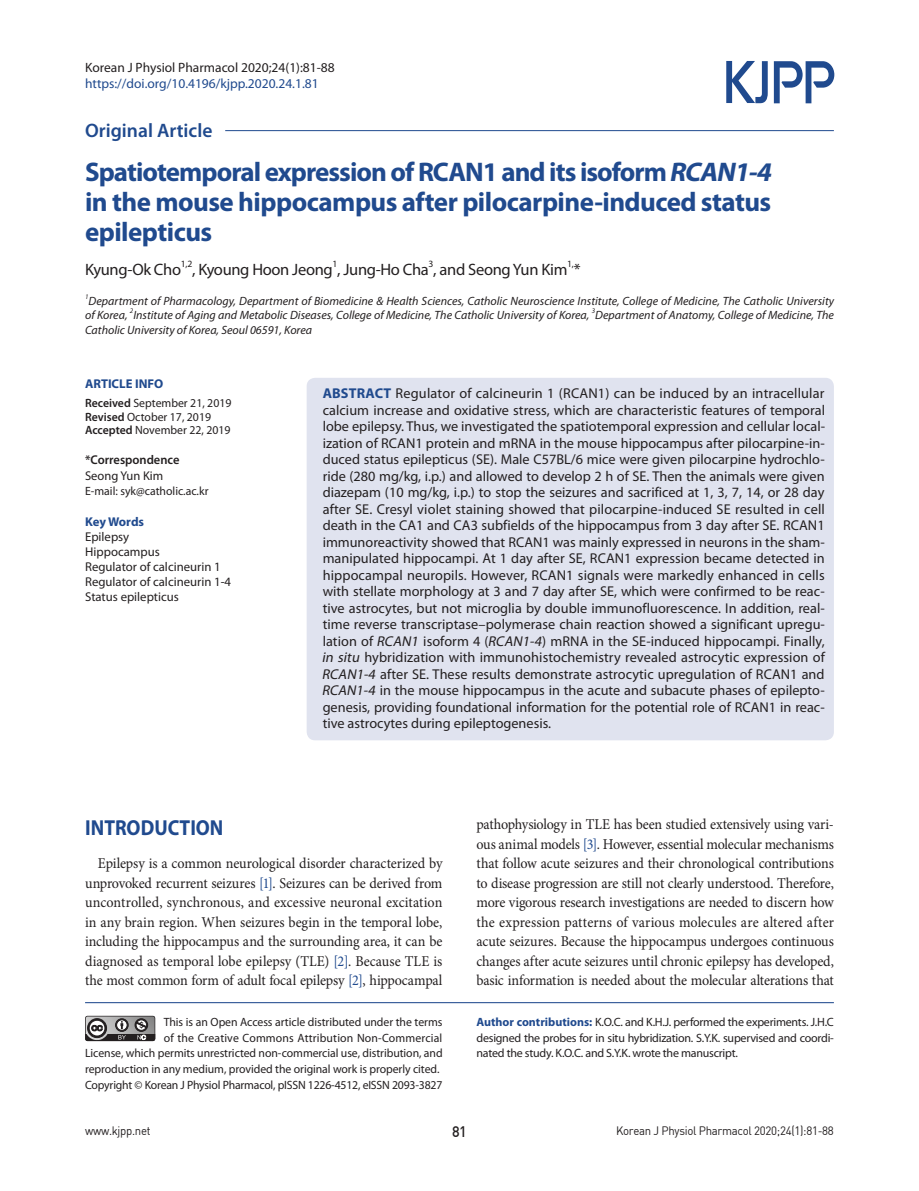
<style>
.page{position:relative;width:919px;height:1191px;background:#fff}
.page>*{position:absolute;margin:0;border:0;box-sizing:border-box;transform-origin:0 0}
.t1{font:700 27px/30px "Myriad Pro";letter-spacing:-.02em;color:#204a8e}
.t2{font:700 21.75px "Myriad Pro";color:#204a8e;scale:.9 1}
.t3{font:600 19.5px "Myriad Pro";color:#204a8e}
.t4{font:16.5px "Myriad Pro";letter-spacing:-.02em;color:#231f20}
.t5{font:15px/19.5px "Minion Pro";letter-spacing:-.015em;color:#231f20;text-align:justify;scale:.94 1}
.t6{font:15px "Dinmed";color:#231f20;scale:.95 1}
.t7{font:14.25px/16.5px "Myriad Pro";color:#231f20;text-align:justify}
.t8{font:13.5px "Myriad Pro";color:#204a8e}
.t9{font:13.5px "Myriad Pro";color:#231f20}
.t10{font:12.75px/15px "Myriad Pro";color:#231f20}
.t11{font:700 12.75px "Myriad Pro";color:#204a8e}
.t12{font:600 12.75px "Myriad Pro";color:#231f20}
.t13{font:12px/15.8px "Myriad Pro";letter-spacing:-.005em;color:#231f20;text-align:justify}
.t14{font:italic 12px/14.4px "Myriad Pro";color:#231f20}
.t15{font:12px "Dinreg";letter-spacing:-.025em;color:#231f20;scale:.95 1}
.t16{font:9.6px "Myriad Pro";color:#231f20}
.t17{font:italic 7.05px "Myriad Pro";color:#231f20}
.s1{font-style:italic}
.s2{font-weight:600}
.s3{font-weight:700;color:#204a8e}
.s4{color:#204a8e}
</style>
<div class="page">
<hr style="left:85px;top:1002px;width:748px;height:1px;background:#204a8e">
<svg style="left:85px;top:1015px;width:70px;height:26px;background:#7c7b7b"></svg>
<hr style="left:225px;top:130px;width:608px;height:1px;background:#204a8e">
<svg style="left:726px;top:61px;width:108px;height:42px"></svg>
<div style="left:306px;top:378px;width:527px;height:362px;background:#e0e3ef;border-radius:9px"></div>
<p class="t9" style="left:85px;top:59px;width:251px">Korean J Physiol Pharmacol 2020;24(1):81-88</p>
<p class="t8" style="left:85px;top:76px;width:235px">https://doi.org/10.4196/kjpp.2020.24.1.81</p>
<h3 class="t3" style="left:85px;top:118px;width:129px">Original Article</h3>
<h1 class="t1" style="left:85px;top:156px;width:693px">Spatiotemporal expression of RCAN1 and its isoform <span class="s1">RCAN1-4 </span>in the mouse hippocampus after pilocarpine-induced status epilepticus</h1>
<p class="t4" style="left:85px;top:259px;width:97px">Kyung-Ok Cho</p>
<p class="t16" style="left:181px;top:258px;width:13px">1,2</p>
<p class="t4" style="left:192px;top:259px;width:390px">, Kyoung Hoon Jeong , Jung-Ho Cha , and Seong Yun Kim *</p>
<p class="t16" style="left:332px;top:258px;width:6px">1</p>
<p class="t16" style="left:428px;top:258px;width:6px">3</p>
<p class="t16" style="left:567px;top:258px;width:8px">1,</p>
<p class="t17" style="left:85px;top:292px;width:5px">1</p>
<p class="t14" style="left:85px;top:293px;width:750px">Department of Pharmacology, Department of Biomedicine &amp; Health Sciences, Catholic Neuroscience Institute, College of Medicine, The Catholic University of Korea,</p>
<p class="t17" style="left:130px;top:307px;width:5px">2</p>
<p class="t14" style="left:133px;top:308px;width:457px">Institute of Aging and Metabolic Diseases, College of Medicine, The Catholic University of Korea,</p>
<p class="t17" style="left:592px;top:307px;width:5px">3</p>
<p class="t14" style="left:595px;top:308px;width:240px">Department of Anatomy, College of Medicine, The</p>
<p class="t14" style="left:85px;top:322px;width:228px">Catholic University of Korea, Seoul 06591, Korea</p>
<p class="t11" style="left:85px;top:376px;width:80px">ARTICLE INFO</p>
<p class="t13" style="left:85px;top:396px;width:148px;line-height:13.5px;text-align:left"><span class="s2">Received</span> September 21, 2019<br><span class="s2">Revised</span> October 17, 2019<br><span class="s2">Accepted</span> November 22, 2019</p>
<p class="t12" style="left:85px;top:452px;width:96px">*Correspondence</p>
<p class="t10" style="left:85px;top:468px;width:80px">Seong Yun Kim</p>
<p class="t13" style="left:85px;top:483px;width:125px">E-mail: syk@catholic.ac.kr</p>
<p class="t11" style="left:85px;top:513px;width:61px">Key Words</p>
<p class="t10" style="left:85px;top:529px;width:148px">Epilepsy<br>Hippocampus<br>Regulator of calcineurin 1<br>Regulator of calcineurin 1-4<br>Status epilepticus</p>
<p class="t7" style="left:322px;top:385px;width:504px"><span class="s3">ABSTRACT</span> Regulator of calcineurin 1 (RCAN1) can be induced by an intracellular calcium increase and oxidative stress, which are characteristic features of temporal lobe epilepsy. Thus, we investigated the spatiotemporal expression and cellular local&shy;ization of RCAN1 protein and mRNA in the mouse hippocampus after pilocarpine-in&shy;duced status epilepticus (SE). Male C57BL/6 mice were given pilocarpine hydrochlo&shy;ride (280 mg/kg, i.p.) and allowed to develop 2 h of SE. Then the animals were given diazepam (10 mg/kg, i.p.) to stop the seizures and sacrificed at 1, 3, 7, 14, or 28 day after SE. Cresyl violet staining showed that pilocarpine-induced SE resulted in cell death in the CA1 and CA3 subfields of the hippocampus from 3 day after SE. RCAN1 immunoreactivity showed that RCAN1 was mainly expressed in neurons in the sham&shy;manipulated hippocampi. At 1 day after SE, RCAN1 expression became detected in hippocampal neuropils. However, RCAN1 signals were markedly enhanced in cells with stellate morphology at 3 and 7 day after SE, which were confirmed to be reac&shy;tive astrocytes, but not microglia by double immunofluorescence. In addition, real&shy;time reverse transcriptase–polymerase chain reaction showed a significant upregu&shy;lation of <span class="s1">RCAN1</span> isoform 4 (<span class="s1">RCAN1-4</span>) mRNA in the SE-induced hippocampi. Finally, <span class="s1">in situ</span> hybridization with immunohistochemistry revealed astrocytic expression of <span class="s1">RCAN1-4</span> after SE. These results demonstrate astrocytic upregulation of RCAN1 and <span class="s1">RCAN1-4</span> in the mouse hippocampus in the acute and subacute phases of epilepto&shy;genesis, providing foundational information for the potential role of RCAN1 in reac&shy;tive astrocytes during epileptogenesis.</p>
<h2 class="t2" style="left:85px;top:813px;width:155px">INTRODUCTION</h2>
<p class="t5" style="left:85px;top:853px;width:381px;text-indent:13px">Epilepsy is a common neurological disorder characterized by unprovoked recurrent seizures <span class="s4">[1]</span>. Seizures can be derived from uncontrolled, synchronous, and excessive neuronal excitation in any brain region. When seizures begin in the temporal lobe, including the hippocampus and the surrounding area, it can be diagnosed as temporal lobe epilepsy (TLE) <span class="s4">[2]</span>. Because TLE is the most common form of adult focal epilepsy <span class="s4">[2]</span>, hippocampal</p>
<p class="t13" style="left:85px;top:1013px;width:359px;text-align:right">This is an Open Access article distributed under the terms<br>of the Creative Commons Attribution Non-Commercial<br>License, which permits unrestricted non-commercial use, distribution, and reproduction in any medium, provided the original work is properly cited.<br>Copyright © Korean J Physiol Pharmacol, pISSN 1226-4512, eISSN 2093-3827</p>
<p class="t5" style="left:476px;top:814px;width:382px">pathophysiology in TLE has been studied extensively using vari&shy;ous animal models <span class="s4">[3]</span>. However, essential molecular mechanisms that follow acute seizures and their chronological contributions to disease progression are still not clearly understood. Therefore, more vigorous research investigations are needed to discern how the expression patterns of various molecules are altered after acute seizures. Because the hippocampus undergoes continuous changes after acute seizures until chronic epilepsy has developed, basic information is needed about the molecular alterations that</p>
<p class="t13" style="left:476px;top:1013px;width:359px"><span class="s3">Author contributions:</span> K.O.C. and K.H.J. performed the experiments. J.H.C designed the probes for in situ hybridization. S.Y.K. supervised and coordi&shy;nated the study. K.O.C. and S.Y.K. wrote the manuscript.</p>
<p class="t15" style="left:85px;top:1123px;width:70px">www.kjpp.net</p>
<p class="t6" style="left:452px;top:1122px;width:17px">81</p>
<p class="t15" style="left:616px;top:1123px;width:231px">Korean J Physiol Pharmacol 2020;24(1):81-88</p>
</div>
